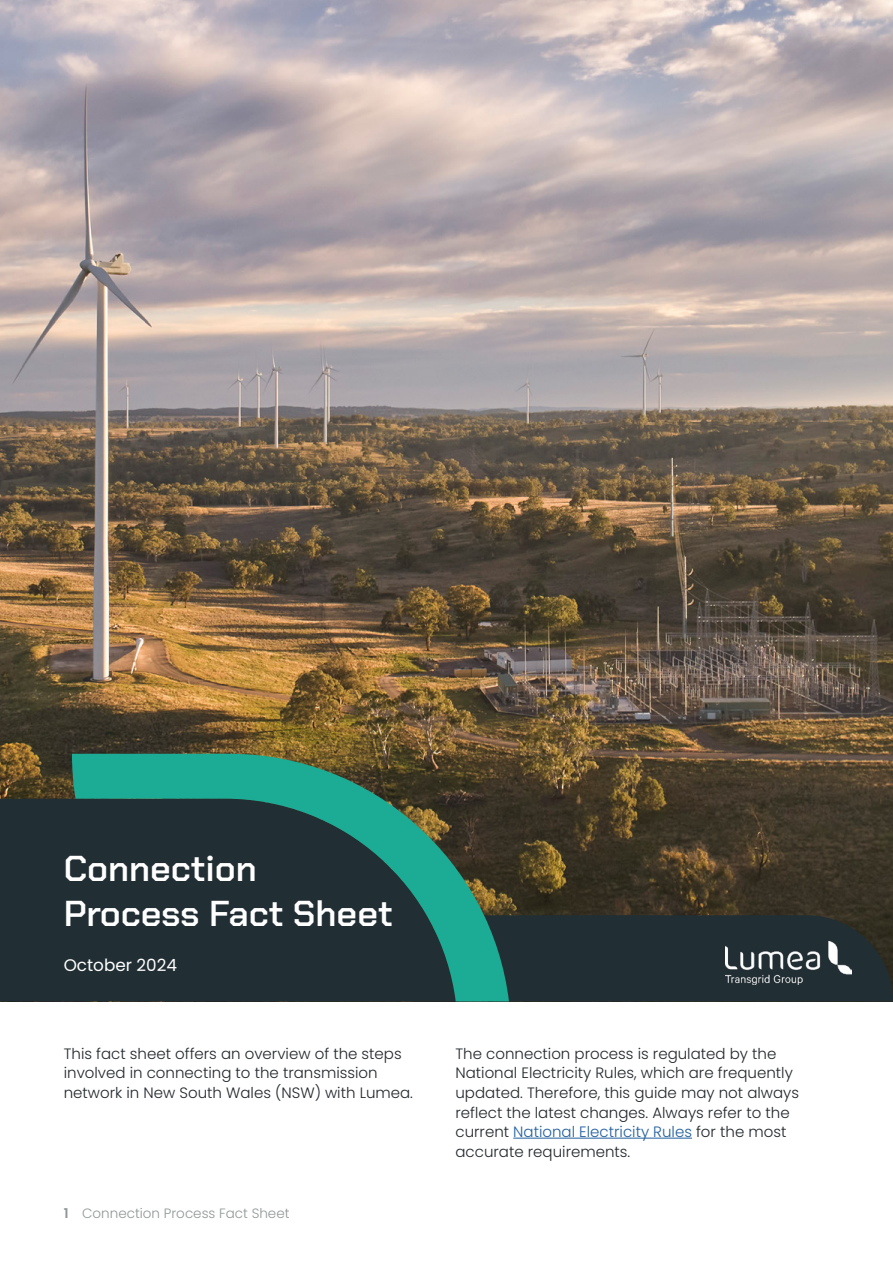
<style>
.page{position:relative;width:893px;height:1263px;background:#fff}
.page>*{position:absolute;margin:0;border:0;box-sizing:border-box;transform-origin:0 0}
.t1{font:600 36px/45px "Chakra Petch";color:#fff}
.t2{font:16.8px "Poppins";color:#fff}
.Subheading{font:300 15px/19.5px "Poppins";color:#22272b}
.Body{font:300 15px/19.5px "Poppins";color:#22272b}
.t3{font:300 13.5px "Poppins";color:#919798}
.s1{color:#215e9e}
.s2{font-weight:600}
</style>
<div class="page">
<img style="left:0;top:0;width:893px;height:915px">
<div style="left:509px;top:915px;width:384px;height:86px;background:#212e33"></div>
<div style="left:0;top:799px;width:72px;height:202px;background:#212e33"></div>
<svg style="left:72px;top:754px;width:437px;height:247px;fill:#212e33"></svg>
<hr style="left:513px;top:1138px;width:179px;height:1px;background:#215e9e">
<img style="left:725px;top:942px;width:127px;height:43px">
<svg style="left:808px;top:0;width:85px;height:34px"></svg>
<p class="t1" style="left:64px;top:846px;width:330px">Connection<br>Process Fact Sheet</p>
<p class="t2" style="left:64px;top:955px;width:115px">October 2024</p>
<p class="Body" style="left:64px;top:1044px;width:351px">This fact sheet offers an overview of the steps involved in connecting to the transmission network in New South Wales (NSW) with Lumea.</p>
<p class="Subheading" style="left:455px;top:1044px;width:345px">The connection process is regulated by the National Electricity Rules, which are frequently updated. Therefore, this guide may not always reflect the latest changes. Always refer to the current <span class="s1">National Electricity Rules</span> for the most accurate requirements.</p>
<p class="t3" style="left:64px;top:1205px;width:227px"><span class="s2">1</span> Connection Process Fact Sheet</p>
</div>
